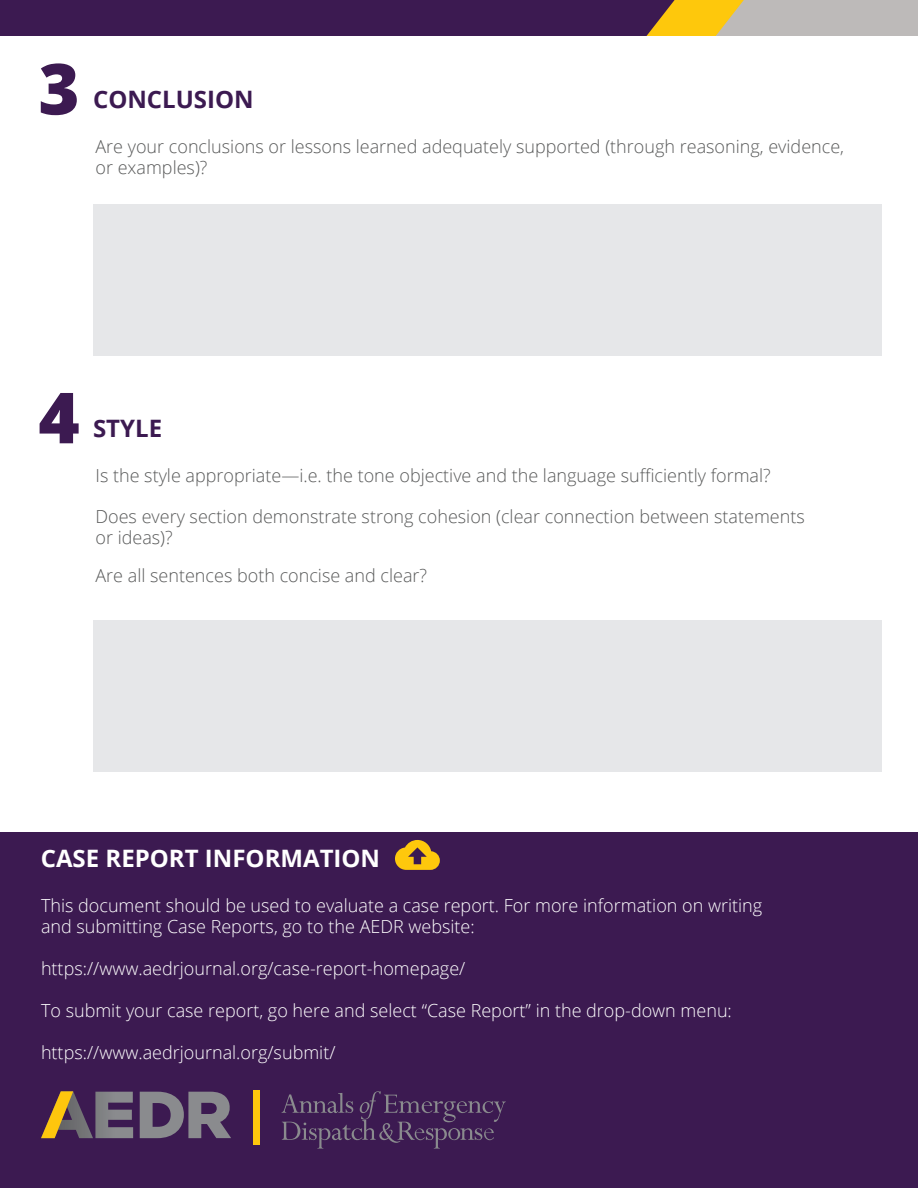
<style>
.page{position:relative;width:918px;height:1188px;background:#fff}
.page>*{position:absolute;margin:0;border:0;box-sizing:border-box;transform-origin:0 0}
.t1{font:800 70.5px "Open Sans";color:#3c1a51}
.t2{font:700 24px "Open Sans";color:#fff}
.t3{font:700 24px "Open Sans";color:#3c1a51}
.t4{font:300 18px/21px "Open Sans";color:#595a5a}
.t5{font:300 18px/21px "Open Sans";color:#fff}
</style>
<div class="page">
<div style="left:0;top:833px;width:918px;height:355px;background:#3c1a51"></div>
<div style="left:631px;top:0;width:287px;height:36px;background:#bdbab9"></div>
<svg style="left:0;top:0;width:744px;height:36px;background:#502c4c"></svg>
<svg style="left:395px;top:840px;width:45px;height:30px"></svg>
<svg style="left:41px;top:1091px;width:190px;height:47px"></svg>
<svg style="left:282px;top:1091px;width:224px;height:58px"></svg>
<div style="left:253px;top:1090px;width:6px;height:54px;background:#fec60d"></div>
<div style="left:93px;top:204px;width:789px;height:152px;background:#e6e7e9"></div>
<div style="left:93px;top:621px;width:789px;height:151px;background:#e6e7e9"></div>
<h1 class="t1" style="left:38px;top:35px;width:43px">3</h1>
<h2 class="t3" style="left:93px;top:82px;width:162px">CONCLUSION</h2>
<p class="t4" style="left:95px;top:135px;width:750px">Are your conclusions or lessons learned adequately supported (through reasoning, evidence, or examples)?</p>
<h1 class="t1" style="left:38px;top:364px;width:43px">4</h1>
<h2 class="t3" style="left:93px;top:411px;width:71px">STYLE</h2>
<p class="t4" style="left:95px;top:464px;width:677px">Is the style appropriate—i.e. the tone objective and the language sufficiently formal?</p>
<p class="t4" style="left:95px;top:505px;width:711px">Does every section demonstrate strong cohesion (clear connection between statements or ideas)?</p>
<p class="t4" style="left:95px;top:564px;width:333px">Are all sentences both concise and clear?</p>
<h2 class="t2" style="left:41px;top:841px;width:341px">CASE REPORT INFORMATION</h2>
<p class="t5" style="left:41px;top:894px;width:723px">This document should be used to evaluate a case report. For more information on writing and submitting Case Reports, go to the AEDR website:</p>
<p class="t5" style="left:41px;top:957px;width:426px">https://www.aedrjournal.org/case-report-homepage/</p>
<p class="t5" style="left:41px;top:999px;width:692px">To submit your case report, go here and select “Case Report” in the drop-down menu:</p>
<p class="t5" style="left:41px;top:1041px;width:296px">https://www.aedrjournal.org/submit/</p>
</div>
